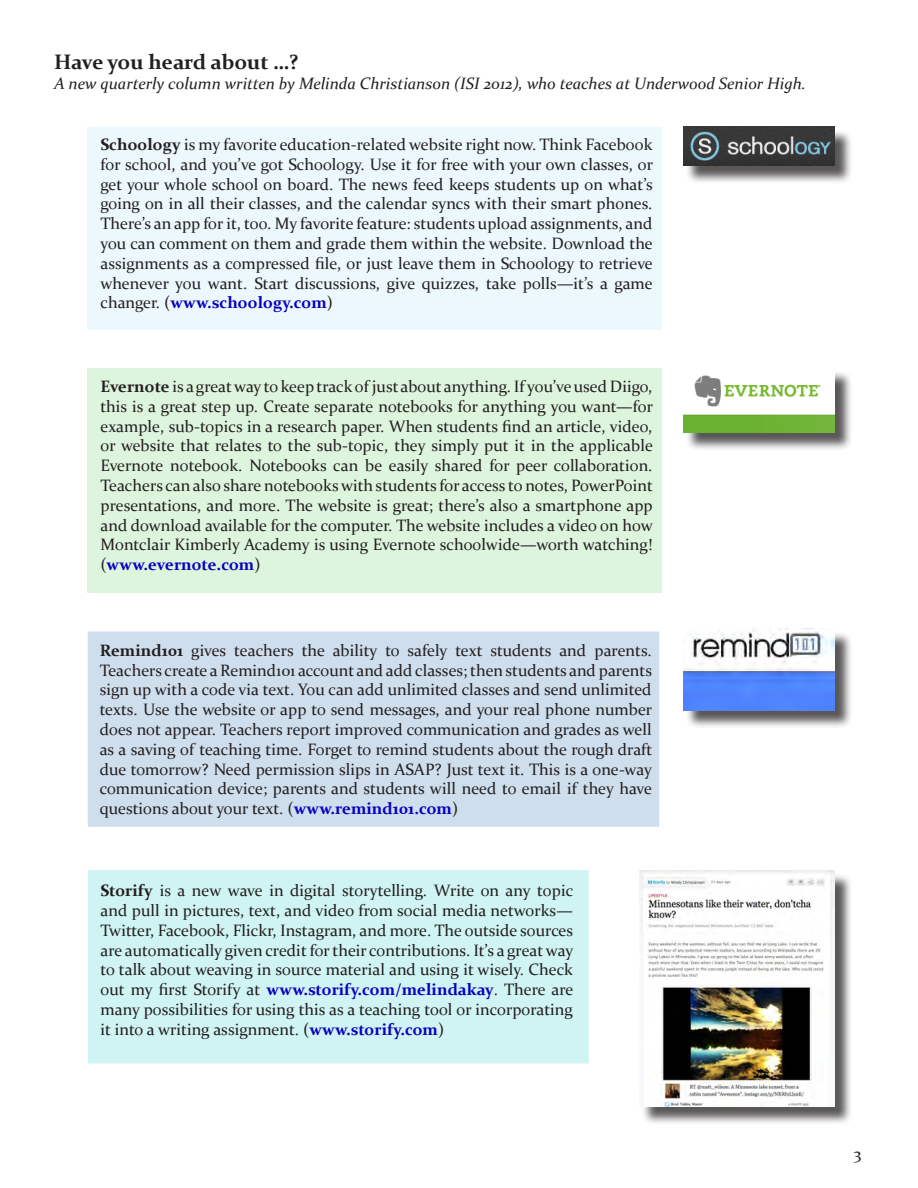
<style>
.page{position:relative;width:918px;height:1188px;background:#fff}
.page>*{position:absolute;margin:0;border:0;box-sizing:border-box;transform-origin:0 0}
.t1{font:700 21px "Constantia";color:#231f20}
.t2{font:16.5px/19.8px "Constantia";color:#231f20;text-align:justify}
.t3{font:italic 16.5px "Constantia";color:#231f20}
.s1{font-weight:700}
.s2{font-weight:700;color:#0700bf}
</style>
<div class="page">
<div style="left:85px;top:867px;width:507px;height:200px;background:#d0f4f3;border:3px solid #fff"></div>
<div style="left:85px;top:628px;width:577px;height:202px;background:#cfdeed;border:3px solid #fff"></div>
<div style="left:88px;top:368px;width:574px;height:225px;background:#ddf5dd"></div>
<div style="left:87px;top:128px;width:575px;height:202px;background:#ecf8fd"></div>
<div style="left:685px;top:371px;width:168px;height:81px;background:#231f20;opacity:.75"></div>
<img style="left:683px;top:371px;width:151px;height:62px">
<div style="left:641px;top:873px;width:212px;height:252px;background:#231f20;opacity:.75"></div>
<img style="left:639px;top:871px;width:195px;height:236px">
<div style="left:685px;top:631px;width:168px;height:98px;background:#231f20;opacity:.75"></div>
<img style="left:683px;top:629px;width:151px;height:82px">
<div style="left:685px;top:129px;width:168px;height:56px;background:#231f20;opacity:.75"></div>
<img style="left:683px;top:127px;width:151px;height:38px">
<p class="t1" style="left:54px;top:47px;width:246px">Have you heard about …?</p>
<p class="t3" style="left:54px;top:72px;width:754px">A new quarterly column written by Melinda Christianson (ISI 2012), who teaches at Underwood Senior High.</p>
<p class="t2" style="left:100px;top:134px;width:554px"><span class="s1">Schoology</span> is my favorite education-related website right now. Think Facebook for school, and you’ve got Schoology. Use it for free with your own classes, or get your whole school on board. The news feed keeps students up on what’s going on in all their classes, and the calendar syncs with their smart phones.<br>There’s an app for it, too. My favorite feature: students upload assignments, and you can comment on them and grade them within the website. Download the assignments as a compressed file, or just leave them in Schoology to retrieve whenever you want. Start discussions, give quizzes, take polls—it’s a game changer. (<span class="s2">www.schoology.com</span>)</p>
<p class="t2" style="left:100px;top:376px;width:554px"><span class="s1">Evernote</span> is a great way to keep track of just about anything. If you’ve used Diigo, this is a great step up. Create separate notebooks for anything you want—for example, sub-topics in a research paper. When students find an article, video, or website that relates to the sub-topic, they simply put it in the applicable Evernote notebook. Notebooks can be easily shared for peer collaboration.<br>Teachers can also share notebooks with students for access to notes, PowerPoint presentations, and more. The website is great; there’s also a smartphone app and download available for the computer. The website includes a video on how Montclair Kimberly Academy is using Evernote schoolwide—worth watching! (<span class="s2">www.evernote.com</span>)</p>
<p class="t2" style="left:100px;top:640px;width:554px"><span class="s1">Remind101</span> gives teachers the ability to safely text students and parents.<br>Teachers create a Remind101 account and add classes; then students and parents sign up with a code via text. You can add unlimited classes and send unlimited texts. Use the website or app to send messages, and your real phone number does not appear. Teachers report improved communication and grades as well as a saving of teaching time. Forget to remind students about the rough draft due tomorrow? Need permission slips in ASAP? Just text it. This is a one-way communication device; parents and students will need to email if they have questions about your text. (<span class="s2">www.remind101.com</span>)</p>
<p class="t2" style="left:100px;top:880px;width:474px"><span class="s1">Storify</span> is a new wave in digital storytelling. Write on any topic and pull in pictures, text, and video from social media networks— Twitter, Facebook, Flickr, Instagram, and more. The outside sources are automatically given credit for their contributions. It’s a great way to talk about weaving in source material and using it wisely. Check out my first Storify at <span class="s2">www.storify.com/melindakay</span>. There are many possibilities for using this as a teaching tool or incorporating it into a writing assignment. (<span class="s2">www.storify.com</span>)</p>
<p class="t2" style="left:854px;top:1143px;width:9px">3</p>
</div>
